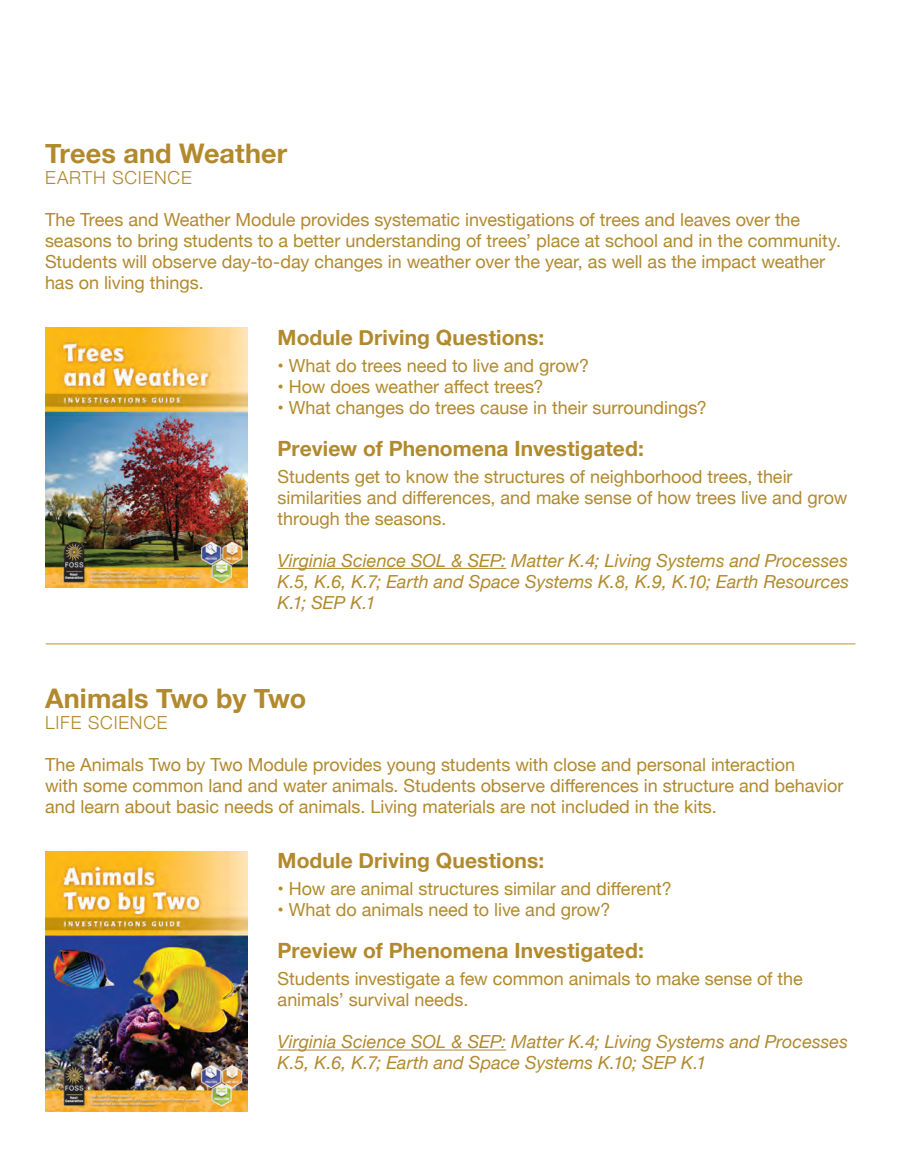
<style>
.page{position:relative;width:900px;height:1170px;background:#fff}
.page>*{position:absolute;margin:0;border:0;box-sizing:border-box;transform-origin:0 0}
.t1{font:700 27px "Helvetica Neue";letter-spacing:.005em;color:#b2892d}
.t2{font:700 21px "Helvetica Neue";letter-spacing:.005em;color:#b2892d}
.t3{font:18px/21px "Helvetica Neue";color:#b2892d}
.t4{font:italic 18px/21px "Helvetica Neue";color:#b2892d;text-align:justify}
.t5{font:300 18px "Helvetica Neue";letter-spacing:.045em;color:#b2892d}
</style>
<div class="page">
<img style="left:45px;top:328px;width:203px;height:260px">
<img style="left:45px;top:852px;width:203px;height:259px">
<hr style="left:278px;top:568px;width:228px;height:1px;background:#b2892d">
<hr style="left:278px;top:1050px;width:228px;height:1px;background:#b2892d">
<hr style="left:46px;top:644px;width:809px;height:1px;background:#be902d">
<p class="t1" style="left:45px;top:132px;width:244px">Trees and Weather</p>
<p class="t5" style="left:45px;top:163px;width:148px">EARTH SCIENCE</p>
<p class="t3" style="left:45px;top:210px;width:798px">The Trees and Weather Module provides systematic investigations of trees and leaves over the seasons to bring students to a better understanding of trees’ place at school and in the community.<br>Students will observe day-to-day changes in weather over the year, as well as the impact weather has on living things.</p>
<p class="t2" style="left:278px;top:321px;width:268px">Module Driving Questions:</p>
<p class="t3" style="left:278px;top:356px;width:313px">• What do trees need to live and grow?</p>
<p class="t3" style="left:278px;top:377px;width:267px">• How does weather affect trees?</p>
<p class="t3" style="left:278px;top:398px;width:431px">• What changes do trees cause in their surroundings?</p>
<p class="t2" style="left:278px;top:432px;width:368px">Preview of Phenomena Investigated:</p>
<p class="t3" style="left:278px;top:467px;width:571px">Students get to know the structures of neighborhood trees, their similarities and differences, and make sense of how trees live and grow through the seasons.</p>
<p class="t4" style="left:278px;top:551px;width:573px">Virginia Science SOL &amp; SEP: Matter K.4; Living Systems and Processes K.5, K.6, K.7; Earth and Space Systems K.8, K.9, K.10; Earth Resources K.1; SEP K.1</p>
<p class="t1" style="left:45px;top:677px;width:263px">Animals Two by Two</p>
<p class="t5" style="left:45px;top:708px;width:124px">LIFE SCIENCE</p>
<p class="t3" style="left:45px;top:755px;width:800px">The Animals Two by Two Module provides young students with close and personal interaction<br>with some common land and water animals. Students observe differences in structure and behavior and learn about basic needs of animals. Living materials are not included in the kits.</p>
<p class="t2" style="left:278px;top:844px;width:268px">Module Driving Questions:</p>
<p class="t3" style="left:278px;top:879px;width:396px">• How are animal structures similar and different?</p>
<p class="t3" style="left:278px;top:900px;width:335px">• What do animals need to live and grow?</p>
<p class="t2" style="left:278px;top:934px;width:368px">Preview of Phenomena Investigated:</p>
<p class="t3" style="left:278px;top:969px;width:527px">Students investigate a few common animals to make sense of the animals’ survival needs.</p>
<p class="t4" style="left:278px;top:1032px;width:572px">Virginia Science SOL &amp; SEP: Matter K.4; Living Systems and Processes<br>K.5, K.6, K.7; Earth and Space Systems K.10; SEP K.1</p>
</div>
